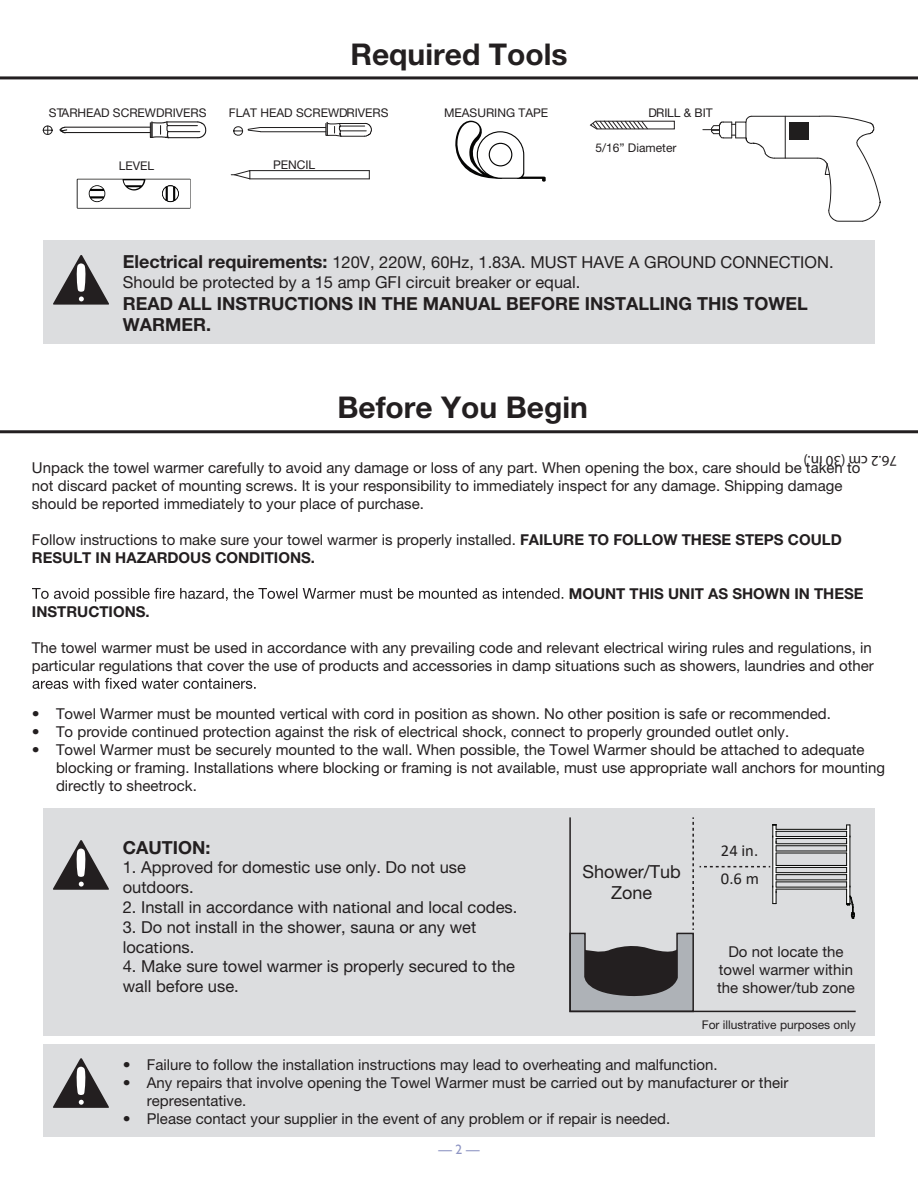
<style>
.page{position:relative;width:918px;height:1188px;background:#fff}
.page>*{position:absolute;margin:0;border:0;box-sizing:border-box;transform-origin:0 0}
.t1{font:700 30px "Helvetica Neue LT Std";color:#231f20}
.t2{font:700 18px/21.6px "Helvetica Neue LT Std";color:#231f20}
.t3{font:18px/21.6px "Helvetica Neue LT Std";color:#231f20;text-align:center}
.t4{font:16.5px/19.8px "Helvetica Neue LT Std";color:#231f20}
.t5{font:16.5px "Calibri";color:#211e1e}
.t6{font:15px/18px "Helvetica Neue LT Std";color:#231f20}
.t7{font:700 15px "Helvetica Neue LT Std";color:#231f20}
.t8{font:15px "Myriad Pro";color:#231f20}
.t9{font:13.5px "Gill Sans";color:#8e95c3}
.t10{font:12px "Helvetica Neue LT Std";color:#231f20}
.s1{font-weight:700;font-size:18px}
.s2{font-weight:700}
.s3{font-family:"Myriad Pro"}
</style>
<div class="page">
<div style="left:43px;top:808px;width:832px;height:227px;background:#dcdddf"></div>
<div style="left:43px;top:240px;width:832px;height:104px;background:#dcdddf"></div>
<svg style="left:32px;top:588px;width:531px;height:14px"></svg>
<svg style="left:33px;top:678px;width:223px;height:11px"></svg>
<svg style="left:53px;top:840px;width:56px;height:50px"></svg>
<svg style="left:777px;top:824px;width:79px;height:189px"></svg>
<div style="left:43px;top:1044px;width:832px;height:93px;background:#dcdddf"></div>
<svg style="left:53px;top:1058px;width:56px;height:50px"></svg>
<svg style="left:53px;top:255px;width:56px;height:50px"></svg>
<hr style="left:250px;top:178px;width:119px;height:1px;background:#201e1e">
<hr style="left:250px;top:170px;width:119px;height:1px;background:#201e1e">
<svg style="left:230px;top:170px;width:21px;height:10px"></svg>
<svg style="left:816px;top:115px;width:65px;height:107px"></svg>
<hr style="left:802px;top:123px;width:3px;height:17px;background:#201e1e">
<hr style="left:799px;top:123px;width:3px;height:17px;background:#201e1e">
<hr style="left:805px;top:123px;width:3px;height:17px;background:#201e1e">
<hr style="left:796px;top:123px;width:3px;height:17px;background:#201e1e">
<hr style="left:785px;top:116px;width:1px;height:42px;background:#201e1e">
<hr style="left:790px;top:123px;width:3px;height:17px;background:#201e1e">
<hr style="left:792px;top:123px;width:3px;height:17px;background:#201e1e">
<svg style="left:703px;top:115px;width:72px;height:44px"></svg>
<hr style="left:752px;top:116px;width:67px;height:1px;background:#201e1e">
<hr style="left:775px;top:158px;width:42px;height:1px;background:#201e1e">
<hr style="left:261px;top:131px;width:65px;height:1px;background:#201e1e">
<hr style="left:260px;top:127px;width:66px;height:1px;background:#201e1e">
<svg style="left:325px;top:122px;width:47px;height:15px"></svg>
<svg style="left:43px;top:121px;width:164px;height:18px"></svg>
<svg style="left:234px;top:127px;width:27px;height:8px"></svg>
<svg style="left:589px;top:120px;width:86px;height:10px"></svg>
<svg style="left:77px;top:179px;width:114px;height:30px"></svg>
<svg style="left:455px;top:120px;width:91px;height:62px"></svg>
<hr style="left:0;top:76px;width:918px;height:3px;background:#231f20">
<hr style="left:0;top:430px;width:918px;height:3px;background:#231f20">
<hr style="left:776px;top:889px;width:71px;height:1px;background:#040503">
<hr style="left:776px;top:887px;width:71px;height:1px;background:#040503">
<hr style="left:776px;top:853px;width:71px;height:1px;background:#040503">
<hr style="left:776px;top:851px;width:71px;height:1px;background:#040503">
<hr style="left:776px;top:845px;width:71px;height:1px;background:#040503">
<hr style="left:776px;top:844px;width:71px;height:1px;background:#040503">
<hr style="left:776px;top:831px;width:71px;height:1px;background:#040503">
<hr style="left:776px;top:829px;width:71px;height:1px;background:#040503">
<hr style="left:776px;top:838px;width:71px;height:1px;background:#040503">
<hr style="left:776px;top:836px;width:71px;height:1px;background:#040503">
<hr style="left:776px;top:867px;width:71px;height:1px;background:#040503">
<hr style="left:776px;top:865px;width:71px;height:1px;background:#040503">
<hr style="left:776px;top:874px;width:71px;height:1px;background:#040503">
<hr style="left:776px;top:872px;width:71px;height:1px;background:#040503">
<hr style="left:776px;top:882px;width:71px;height:1px;background:#040503">
<hr style="left:776px;top:880px;width:71px;height:1px;background:#040503">
<svg style="left:569px;top:817px;width:208px;height:196px"></svg>
<svg style="left:846px;top:825px;width:9px;height:94px"></svg>
<h1 class="t1" style="left:350px;top:35px;width:219px">Required Tools</h1>
<p class="t10" style="left:49px;top:106px;width:159px">STARHEAD SCREWDRIVERS</p>
<p class="t10" style="left:229px;top:106px;width:161px">FLAT HEAD SCREWDRIVERS</p>
<p class="t10" style="left:119px;top:158px;width:37px">LEVEL</p>
<p class="t10" style="left:273px;top:158px;width:44px">PENCIL</p>
<p class="t10" style="left:444px;top:106px;width:106px">MEASURING TAPE</p>
<p class="t10" style="left:648px;top:106px;width:66px">DRILL &amp; BIT</p>
<p class="t10" style="left:596px;top:140px;width:82px">5/16” Diameter</p>
<p class="t4" style="left:123px;top:252px;width:712px"><span class="s1">Electrical requirements:</span> 120V, 220W, 60Hz, 1.83A. MUST HAVE A GROUND CONNECTION.<br>Should be protected by a 15 amp GFI circuit breaker or equal.</p>
<p class="t2" style="left:123px;top:292px;width:687px">READ ALL INSTRUCTIONS IN THE MANUAL BEFORE INSTALLING THIS TOWEL<br>WARMER.</p>
<h1 class="t1" style="left:337px;top:389px;width:252px">Before You Begin</h1>
<p class="t8" style="left:897px;top:471px;width:95px;rotate:-180deg">76.2 cm (30 in.)</p>
<p class="t6" style="left:32px;top:458px;width:830px">Unpack the towel warmer carefully to avoid any damage or loss of any part. When opening the box, care should be taken to not discard packet of mounting screws. It is your responsibility to immediately inspect for any damage. Shipping damage should be reported immediately to your place of purchase.</p>
<p class="t6" style="left:32px;top:530px;width:811px">Follow instructions to make sure your towel warmer is properly installed. <span class="s2">FAILURE TO FOLLOW THESE STEPS COULD<br>RESULT IN HAZARDOUS CONDITIONS.</span></p>
<p class="t7" style="left:569px;top:584px;width:296px">MOUNT THIS UNIT AS SHOWN IN THESE</p>
<p class="t7" style="left:32px;top:602px;width:119px">INSTRUCTIONS.</p>
<p class="t6" style="left:32px;top:638px;width:843px">The towel warmer must be used in accordance with any prevailing code and relevant electrical wiring rules and regulations, in particular regulations that cover the use of products and accessories in damp situations such as showers, laundries and other</p>
<p class="t6" style="left:56px;top:705px;width:831px">Towel Warmer must be mounted vertical with cord in position as shown. No other position is safe or recommended.<br>To provide continued protection against the risk of electrical shock, connect to properly grounded outlet only.<br>Towel Warmer must be securely mounted to the wall. When possible, the Towel Warmer should be attached to adequate blocking or framing. Installations where blocking or framing is not available, must use appropriate wall anchors for mounting directly to sheetrock.</p>
<p class="t2" style="left:123px;top:836px;width:89px">CAUTION:</p>
<p class="t4" style="left:123px;top:857px;width:345px">1. Approved for domestic use only. Do not use outdoors.</p>
<p class="t4" style="left:123px;top:897px;width:396px">2. Install in accordance with na<span class="s3">ti</span>onal and local codes.</p>
<p class="t4" style="left:123px;top:917px;width:355px">3. Do not install in the shower, sauna or any wet loca<span class="s3">ti</span>ons.</p>
<p class="t4" style="left:123px;top:956px;width:394px">4. Make sure towel warmer is properly secured to the wall before use.</p>
<p class="t3" style="left:582px;top:860px;width:100px">Shower/Tub<br>Zone</p>
<p class="t5" style="left:721px;top:844px;width:39px">24 in.</p>
<p class="t5" style="left:721px;top:872px;width:40px">0.6 m</p>
<p class="t6" style="left:717px;top:942px;width:139px;text-align:center">Do not locate the towel warmer within the shower/tub zone</p>
<p class="t10" style="left:702px;top:1018px;width:156px">For illustrative purposes only</p>
<p class="t6" style="left:147px;top:1056px;width:643px">Failure to follow the installation instructions may lead to overheating and malfunction.<br>Any repairs that involve opening the Towel Warmer must be carried out by manufacturer or their representative.<br>Please contact your supplier in the event of any problem or if repair is needed.</p>
<p class="t9" style="left:438px;top:1142px;width:43px">— 2 —</p>
</div>
